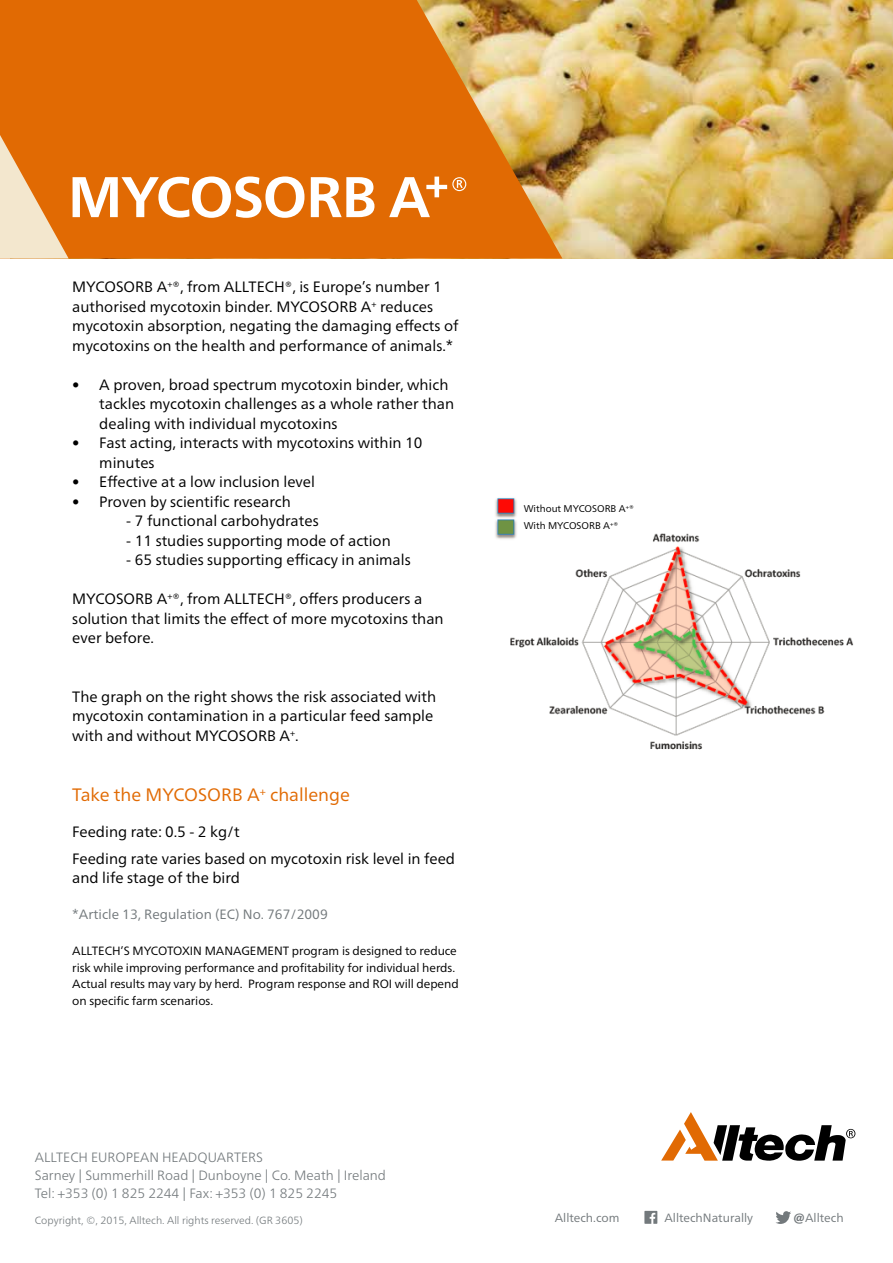
<style>
.page{position:relative;width:893px;height:1263px;background:#fff}
.page>*{position:absolute;margin:0;border:0;box-sizing:border-box;transform-origin:0 0}
.t1{font:18px "Frutiger Neue LTW1 G";color:#e16a03}
.t2{font:15px/19.5px "Frutiger Neue LTW1 G";color:#000}
.t3{font:300 13.5px/18px "Frutiger Neue LT Pro";color:#73797c}
.t4{font:13.5px "Frutiger Neue LTW1 G";color:#73797c}
.t5{font:12px/16.5px "Frutiger Neue LTW1 G";letter-spacing:-.005em;color:#000}
.t6{font:12px "Frutiger Neue LTW1 G";color:#73797c}
.t7{font:300 10.5px "Frutiger Neue LT Pro";color:#73797c}
.t8{font:9.75px/16.8px "Frutiger Neue LTW1 G";color:#000}
.s1{font-weight:700}
</style>
<div class="page">
<img style="left:495px;top:498px;width:359px;height:252px">
<svg style="left:661px;top:1112px;width:194px;height:49px"></svg>
<svg style="left:776px;top:1211px;width:15px;height:13px"></svg>
<svg style="left:644px;top:1211px;width:13px;height:13px"></svg>
<img style="left:562px;top:0;width:331px;height:259px">
<svg style="left:0;top:0;width:562px;height:259px;background:#de7716"></svg>
<svg style="left:311px;top:177px;width:63px;height:40px"></svg>
<svg style="left:389px;top:177px;width:77px;height:40px"></svg>
<svg style="left:0;top:135px;width:304px;height:124px;background:#e68936"></svg>
<div style="left:521px;top:489px;width:129px;height:52px;background:#fff"></div>
<div style="left:727px;top:489px;width:129px;height:52px;background:#fff"></div>
<p class="t2" style="left:72px;top:276px;width:388px">MYCOSORB A<sup>+</sup>®, from ALLTECH®, is Europe’s number 1 authorised mycotoxin binder. MYCOSORB A<sup>+</sup> reduces mycotoxin absorption, negating the damaging effects of mycotoxins on the health and performance of animals.*</p>
<p class="t2" style="left:99px;top:373px;width:356px;text-indent:-27px">• A proven, broad spectrum mycotoxin binder, which tackles mycotoxin challenges as a whole rather than dealing with individual mycotoxins</p>
<p class="t2" style="left:99px;top:432px;width:325px;text-indent:-27px">• Fast acting, interacts with mycotoxins within 10 minutes</p>
<p class="t2" style="left:72px;top:471px;width:244px">• Effective at a low inclusion level</p>
<p class="t2" style="left:72px;top:490px;width:220px">• Proven by scientific research</p>
<p class="t2" style="left:126px;top:510px;width:194px">- 7 functional carbohydrates</p>
<p class="t2" style="left:126px;top:529px;width:266px">- 11 studies supporting mode of action</p>
<p class="t2" style="left:126px;top:549px;width:286px">- 65 studies supporting efficacy in animals</p>
<p class="t2" style="left:72px;top:588px;width:373px">MYCOSORB A<sup>+</sup>®, from ALLTECH®, offers producers a solution that limits the effect of more mycotoxins than ever before.</p>
<p class="t2" style="left:72px;top:685px;width:365px">The graph on the right shows the risk associated with mycotoxin contamination in a particular feed sample with and without MYCOSORB A<sup>+</sup>.</p>
<p class="t1" style="left:72px;top:782px;width:279px">Take the MYCOSORB A<sup>+</sup> challenge</p>
<p class="t2" style="left:72px;top:817px;width:384px;line-height:27px">Feeding rate: 0.5 - 2 kg/t<br>Feeding rate varies based on mycotoxin risk level in feed</p>
<p class="t2" style="left:72px;top:867px;width:169px">and life stage of the bird</p>
<p class="t4" style="left:72px;top:904px;width:257px">*Article 13, Regulation (EC) No. 767/2009</p>
<p class="t5" style="left:72px;top:942px;width:388px">ALLTECH’S MYCOTOXIN MANAGEMENT program is designed to reduce risk while improving performance and profitability for individual herds.<br>Actual results may vary by herd. Program response and ROI will depend on specific farm scenarios.</p>
<p class="t3" style="left:35px;top:1148px;width:353px">ALLTECH EUROPEAN HEADQUARTERS<br>Sarney | Summerhill Road | Dunboyne | Co. Meath | Ireland<br>Tel: +353 (0) 1 825 2244 | Fax: +353 (0) 1 825 2245</p>
<p class="t7" style="left:35px;top:1214px;width:269px">Copyright, ©, 2015, Alltech. All rights reserved. (GR 3605)</p>
<p class="t8" style="left:524px;top:500px;width:112px">Without MYCOSORB A<sup>+</sup>®<br>With MYCOSORB A<sup>+</sup>®</p>
<p class="t6" style="left:555px;top:1209px;width:66px">Alltech.com</p>
<p class="t6" style="left:664px;top:1209px;width:90px">AlltechNaturally</p>
<p class="t6" style="left:793px;top:1209px;width:52px"><span class="s1">@</span>Alltech</p>
</div>
